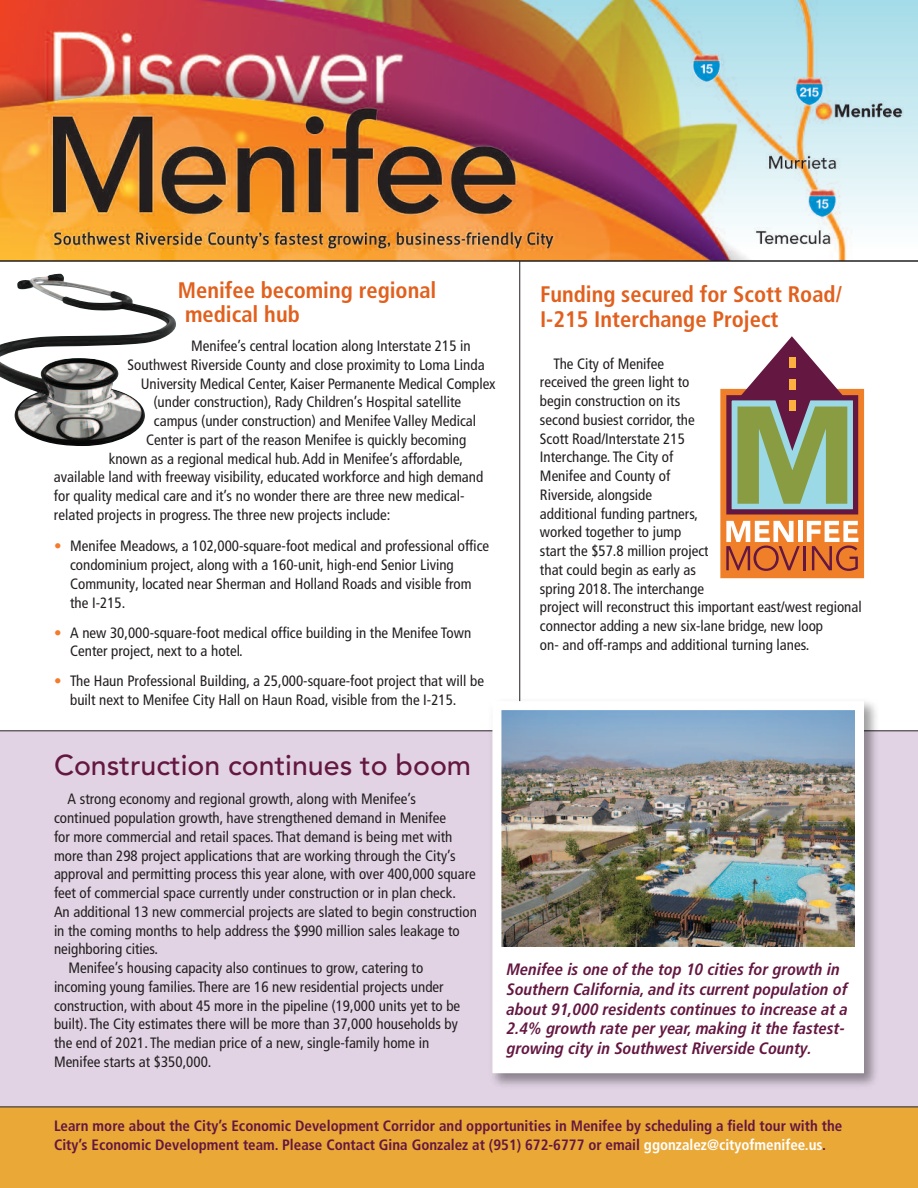
<style>
.page{position:relative;width:918px;height:1188px;background:#fff}
.page>*{position:absolute;margin:0;border:0;box-sizing:border-box;transform-origin:0 0}
.t1{font:500 28.5px "Avenir";color:#641741}
.t2{font:700 condensed 22.5px/24px "Frutiger LT Pro";color:#e1601e}
.t3{font:italic 700 condensed 16.5px/19.8px "Frutiger LT Pro";color:#641741}
.t4{font:condensed 15px/18.8px "Frutiger LT Pro";color:#231f20}
.t5{font:700 condensed 15px/19.5px "Frutiger LT Pro";color:#641741}
.s1{color:#f47b2a}
.s2{color:#fff}
</style>
<div class="page">
<div style="left:0;top:731px;width:918px;height:389px;background:#e1d3e4"></div>
<div style="left:0;top:1107px;width:918px;height:81px;background:#eaa837"></div>
<img style="left:0;top:0;width:918px;height:260px">
<hr style="left:0;top:260px;width:918px;height:2px;background:#231f20">
<hr style="left:519px;top:261px;width:1px;height:470px;background:#231f20">
<svg style="left:720px;top:336px;width:145px;height:243px"></svg>
<div style="left:789px;top:357px;width:7px;height:11px;background:#fbb03f"></div>
<div style="left:789px;top:379px;width:7px;height:11px;background:#fbb03f"></div>
<div style="left:789px;top:401px;width:7px;height:10px;background:#fbb03f"></div>
<hr style="left:0;top:1107px;width:918px;height:1px;background:#231f20">
<hr style="left:0;top:730px;width:918px;height:1px;background:#231f20">
<img style="left:486px;top:695px;width:397px;height:391px">
<div style="left:501px;top:710px;width:354px;height:354px;background:#fff"></div>
<img style="left:502px;top:711px;width:352px;height:236px">
<div style="left:492px;top:701px;width:372px;height:372px;border:9px solid #fff"></div>
<img style="left:0;top:274px;width:176px;height:172px">
<h2 class="t2" style="left:185px;top:280px;width:253px;text-indent:-7px">Menifee becoming regional medical hub</h2>
<p class="t4" style="left:191px;top:338px;width:281px">Menifee’s central location along Interstate 215 in</p>
<p class="t4" style="left:128px;top:357px;width:359px">Southwest Riverside County and close proximity to Loma Linda</p>
<p class="t4" style="left:141px;top:376px;width:356px">University Medical Center, Kaiser Permanente Medical Complex</p>
<p class="t4" style="left:153px;top:394px;width:309px">(under construction), Rady Children’s Hospital satellite</p>
<p class="t4" style="left:154px;top:413px;width:324px">campus (under construction) and Menifee Valley Medical</p>
<p class="t4" style="left:146px;top:432px;width:322px">Center is part of the reason Menifee is quickly becoming</p>
<p class="t4" style="left:109px;top:451px;width:356px">known as a regional medical hub. Add in Menifee’s affordable,</p>
<p class="t4" style="left:54px;top:469px;width:431px">available land with freeway visibility, educated workforce and high demand</p>
<p class="t4" style="left:54px;top:488px;width:412px">for quality medical care and it’s no wonder there are three new medical-</p>
<p class="t4" style="left:54px;top:507px;width:338px">related projects in progress. The three new projects include:</p>
<p class="t4" style="left:70px;top:538px;width:421px;text-indent:-16px"><span class="s1">•</span> Menifee Meadows, a 102,000-square-foot medical and professional office condominium project, along with a 160-unit, high-end Senior Living Community, located near Sherman and Holland Roads and visible from the I-215.</p>
<p class="t4" style="left:70px;top:625px;width:403px;text-indent:-16px"><span class="s1">•</span> A new 30,000-square-foot medical office building in the Menifee Town<br>Center project, next to a hotel.</p>
<p class="t4" style="left:70px;top:673px;width:415px;text-indent:-16px"><span class="s1">•</span> The Haun Professional Building, a 25,000-square-foot project that will be built next to Menifee City Hall on Haun Road, visible from the I-215.</p>
<h2 class="t2" style="left:540px;top:284px;width:303px;line-height:25.5px">Funding secured for Scott Road/<br>I-215 Interchange Project</h2>
<p class="t4" style="left:540px;top:356px;width:323px;text-indent:14px">The City of Menifee<br>received the green light to<br>begin construction on its<br>second busiest corridor, the<br>Scott Road/Interstate 215<br>Interchange. The City of<br>Menifee and County of<br>Riverside, alongside<br>additional funding partners,<br>worked together to jump<br>start the $57.8 million project<br>that could begin as early as<br>spring 2018. The interchange<br>project will reconstruct this important east/west regional connector adding a new six-lane bridge, new loop<br>on- and off-ramps and additional turning lanes.</p>
<h1 class="t1" style="left:54px;top:741px;width:419px">Construction continues to boom</h1>
<p class="t4" style="left:68px;top:791px;width:350px">A strong economy and regional growth, along with Menifee’s</p>
<p class="t4" style="left:54px;top:810px;width:394px">continued population growth, have strengthened demand in Menifee</p>
<p class="t4" style="left:54px;top:829px;width:400px">for more commercial and retail spaces. That demand is being met with</p>
<p class="t4" style="left:54px;top:848px;width:403px">more than 298 project applications that are working through the City’s</p>
<p class="t4" style="left:54px;top:866px;width:423px">approval and permitting process this year alone, with over 400,000 square</p>
<p class="t4" style="left:54px;top:885px;width:404px">feet of commercial space currently under construction or in plan check.</p>
<p class="t4" style="left:54px;top:904px;width:425px">An additional 13 new commercial projects are slated to begin construction</p>
<p class="t4" style="left:54px;top:923px;width:407px">in the coming months to help address the $990 million sales leakage to</p>
<p class="t4" style="left:54px;top:941px;width:106px">neighboring cities.</p>
<p class="t4" style="left:68px;top:960px;width:356px">Menifee’s housing capacity also continues to grow, catering to</p>
<p class="t4" style="left:54px;top:979px;width:391px">incoming young families. There are 16 new residential projects under</p>
<p class="t4" style="left:54px;top:998px;width:408px">construction, with about 45 more in the pipeline (19,000 units yet to be</p>
<p class="t4" style="left:54px;top:1016px;width:405px">built). The City estimates there will be more than 37,000 households by</p>
<p class="t4" style="left:54px;top:1035px;width:377px">the end of 2021. The median price of a new, single-family home in</p>
<p class="t4" style="left:54px;top:1054px;width:159px">Menifee starts at $350,000.</p>
<p class="t3" style="left:507px;top:961px;width:343px">Menifee is one of the top 10 cities for growth in Southern California, and its current population of about 91,000 residents continues to increase at a 2.4% growth rate per year, making it the fastest&shy;growing city in Southwest Riverside County.</p>
<p class="t5" style="left:54px;top:1117px;width:790px">Learn more about the City’s Economic Development Corridor and opportunities in Menifee by scheduling a field tour with the<br>City’s Economic Development team. Please Contact Gina Gonzalez at (951) 672-6777 or email <span class="s2">ggonzalez@cityofmenifee.us</span>.</p>
</div>
